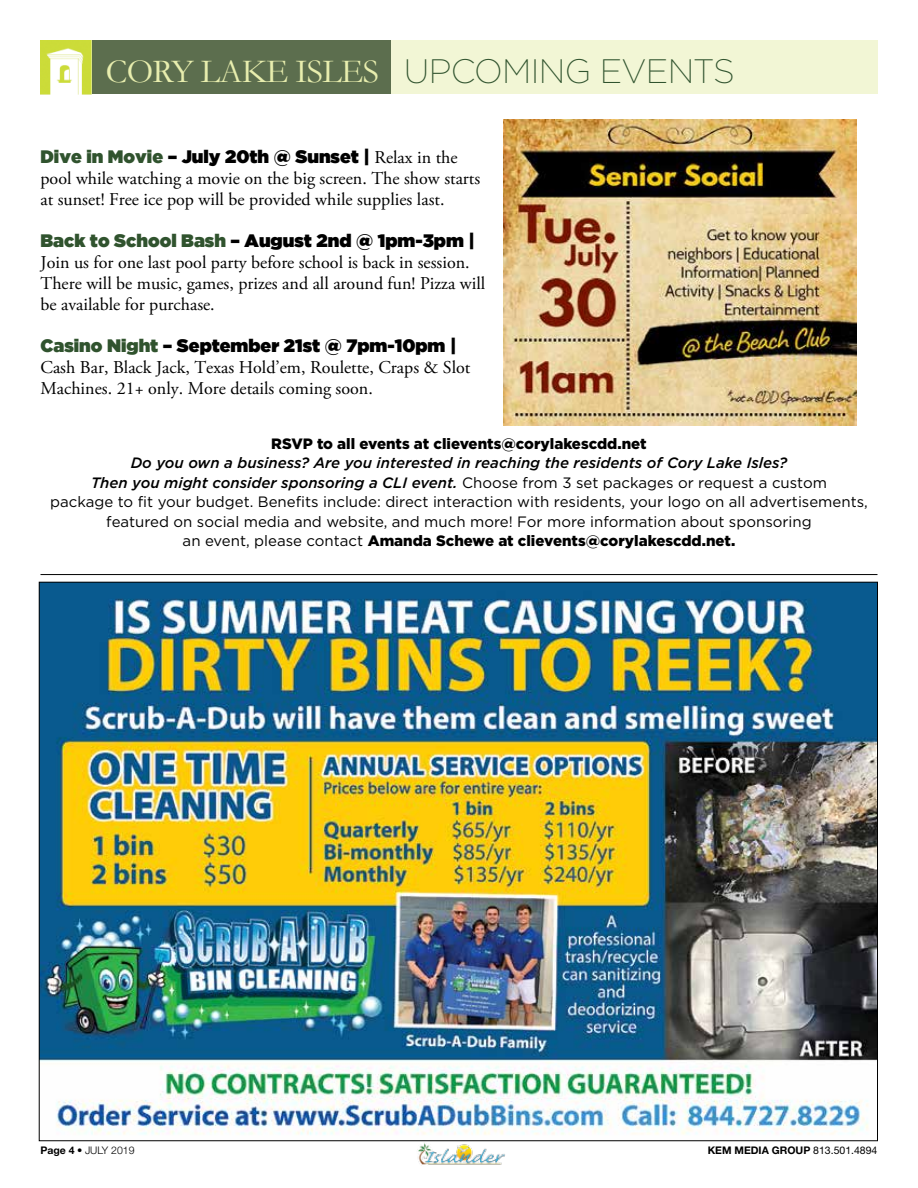
<style>
.page{position:relative;width:918px;height:1188px;background:#fff}
.page>*{position:absolute;margin:0;border:0;box-sizing:border-box;transform-origin:0 0}
.t1{font:200 33.9px "Gotham";letter-spacing:-.02em;color:#30532e}
.t2{font:33.9px "Garamond";letter-spacing:-.02em;color:#e8eeae}
.t3{font:18px/21px "Adobe Garamond Pro";color:#000}
.t4{font:18px "Gotham Ultra";color:#000}
.t5{font:15px/19.5px "Gotham";color:#000;text-align:center}
.t6{font:900 15px "Gotham";color:#000}
.t7{font:700 10.5px "Helvetica Neue";color:#000}
.t8{font:300 10.5px "Helvetica Neue";color:#000}
.s1{font-family:"Gotham Ultra";color:#30532e}
.s2{font-family:"Gotham Ultra"}
.s3{color:#30532e}
.s4{font-weight:500;font-style:italic}
.s5{font-weight:900}
.s6{font-weight:700}
.s7{font-weight:400}
</style>
<div class="page">
<img style="left:411px;top:1141px;width:97px;height:24px">
<img style="left:41px;top:584px;width:835px;height:551px">
<div style="left:364px;top:40px;width:514px;height:54px;background:#f2f6d5"></div>
<hr style="left:40px;top:574px;width:838px;height:1px;background:#000">
<div style="left:40px;top:40px;width:351px;height:54px;background:#5c6e4e"></div>
<img style="left:40px;top:40px;width:52px;height:54px">
<img style="left:504px;top:119px;width:352px;height:306px">
<p class="t2" style="left:106px;top:51px;width:275px">CORY LAKE ISLES</p>
<h1 class="t1" style="left:404px;top:50px;width:332px">UPCOMING EVENTS</h1>
<p class="t3" style="left:40px;top:148px;width:441px"><span class="s1">Dive in Movie</span> <span class="s2">– July 20th @ Sunset |</span> Relax in the pool while watching a movie on the big screen. The show starts at sunset! Free ice pop will be provided while supplies last.</p>
<p class="t4" style="left:40px;top:230px;width:436px"><span class="s3">Back to School Bash</span> – August 2nd @ 1pm-3pm |</p>
<p class="t3" style="left:40px;top:253px;width:446px">Join us for one last pool party before school is back in session.<br>There will be music, games, prizes and all around fun! Pizza will be available for purchase.</p>
<p class="t4" style="left:40px;top:335px;width:418px"><span class="s3">Casino Night</span> – September 21st @ 7pm-10pm |</p>
<p class="t3" style="left:40px;top:358px;width:431px">Cash Bar, Black Jack, Texas Hold’em, Roulette, Craps &amp; Slot<br>Machines. 21+ only. More details coming soon.</p>
<p class="t6" style="left:271px;top:433px;width:377px">RSVP to all events at clievents@corylakescdd.net</p>
<p class="t5" style="left:50px;top:453px;width:819px"><span class="s4">Do you own a business? Are you interested in reaching the residents of Cory Lake Isles?<br>Then you might consider sponsoring a CLI event.</span> Choose from 3 set packages or request a custom<br>package to fit your budget. Benefits include: direct interaction with residents, your logo on all advertisements, featured on social media and website, and much more! For more information about sponsoring<br>an event, please contact <span class="s5">Amanda Schewe at clievents@corylakescdd.net.</span></p>
<p class="t8" style="left:40px;top:1144px;width:96px"><span class="s6">Page 4</span> JULY 2019</p>
<p class="t7" style="left:708px;top:1144px;width:171px">KEM MEDIA GROUP <span class="s7">813.501.4894</span></p>
</div>
